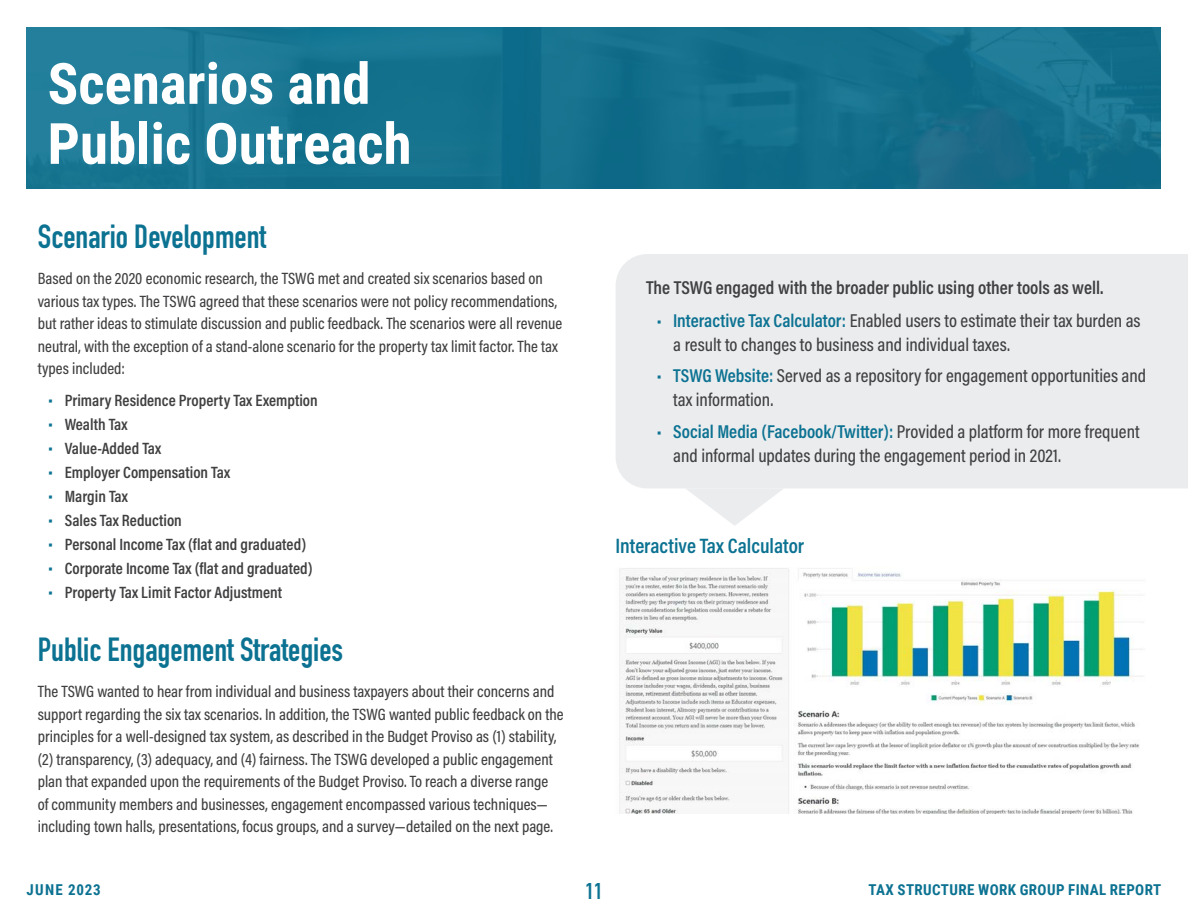
<style>
.page{position:relative;width:1188px;height:918px;background:#fff}
.page>*{position:absolute;margin:0;border:0;box-sizing:border-box;transform-origin:0 0}
.t1{font:700 57px/60px "Roboto Condensed";color:#fff}
.Body_Text_Head{font:700 33px "DIN Condensed";color:#0c7292}
.t2{font:700 22.5px "DIN Condensed";color:#0c7292}
.Body_Text{font:600 21px "Acumin Pro Cond";color:#0c7292}
.t3{font:500 18.75px/24px "Acumin Pro Cond";color:#404042}
.Body_Text-2{font:600 18.75px "Acumin Pro Cond";color:#404042}
.Body_Text-3{font:500 16.5px/22.5px "Acumin Pro Cond";color:#404042}
.t4{font:600 16.5px "Acumin Pro Cond";color:#404042}
.t5{font:700 15px "Roboto Condensed";letter-spacing:.025em;color:#0c7292}
.t6{font:700 15px "Roboto Condensed";letter-spacing:.07em;color:#0c7292}
.s1{font-weight:500;font-size:19.5px;color:#0c7292}
.s2{font-size:19.5px;color:#0c7292}
.s3{font-weight:600;color:#0c7292}
</style>
<div class="page">
<img style="left:26px;top:27px;width:1135px;height:162px">
<img style="left:619px;top:568px;width:524px;height:245px">
<div style="left:616px;top:254px;width:572px;height:234px;background:#ebecee"></div>
<svg style="left:685px;top:488px;width:99px;height:38px"></svg>
<p class="t1" style="left:48px;top:51px;width:366px">Scenarios and<br>Public Outreach</p>
<p class="Body_Text_Head" style="left:38px;top:214px;width:230px">Scenario Development</p>
<p class="Body_Text-3" style="left:38px;top:267px;width:526px">Based on the 2020 economic research, the TSWG met and created six scenarios based on various tax types. The TSWG agreed that these scenarios were not policy recommendations, but rather ideas to stimulate discussion and public feedback. The scenarios were all revenue neutral, with the exception of a stand-alone scenario for the property tax limit factor. The tax types included:</p>
<p class="t4" style="left:48px;top:389px;width:271px"><span class="s1">•</span> Primary Residence Property Tax Exemption</p>
<p class="t4" style="left:48px;top:413px;width:81px"><span class="s1">•</span> Wealth Tax</p>
<p class="t4" style="left:48px;top:437px;width:114px"><span class="s1">•</span> Value-Added Tax</p>
<p class="t4" style="left:48px;top:461px;width:183px"><span class="s1">•</span> Employer Compensation Tax</p>
<p class="t4" style="left:48px;top:485px;width:81px"><span class="s1">•</span> Margin Tax</p>
<p class="t4" style="left:48px;top:509px;width:135px"><span class="s1">•</span> Sales Tax Reduction</p>
<p class="t4" style="left:48px;top:533px;width:259px"><span class="s1">•</span> Personal Income Tax (flat and graduated)</p>
<p class="t4" style="left:48px;top:557px;width:266px"><span class="s1">•</span> Corporate Income Tax (flat and graduated)</p>
<p class="t4" style="left:48px;top:581px;width:235px"><span class="s1">•</span> Property Tax Limit Factor Adjustment</p>
<p class="Body_Text_Head" style="left:38px;top:628px;width:307px">Public Engagement Strategies</p>
<p class="Body_Text-3" style="left:38px;top:680px;width:527px">The TSWG wanted to hear from individual and business taxpayers about their concerns and support regarding the six tax scenarios. In addition, the TSWG wanted public feedback on the principles for a well-designed tax system, as described in the Budget Proviso as (1) stability, (2) transparency, (3) adequacy, and (4) fairness. The TSWG developed a public engagement plan that expanded upon the requirements of the Budget Proviso. To reach a diverse range<br>of community members and businesses, engagement encompassed various techniques— including town halls, presentations, focus groups, and a survey—detailed on the next page.</p>
<p class="Body_Text-2" style="left:646px;top:275px;width:459px">The TSWG engaged with the broader public using other tools as well.</p>
<p class="t3" style="left:673px;top:308px;width:469px;text-indent:-16px"><span class="s2">•</span> <span class="s3">Interactive Tax Calculator:</span> Enabled users to estimate their tax burden as a result to changes to business and individual taxes.</p>
<p class="t3" style="left:673px;top:363px;width:474px;text-indent:-16px"><span class="s2">•</span> <span class="s3">TSWG Website:</span> Served as a repository for engagement opportunities and tax information.</p>
<p class="t3" style="left:673px;top:419px;width:468px;text-indent:-16px"><span class="s2">•</span> <span class="s3">Social Media (Facebook/Twitter):</span> Provided a platform for more frequent and informal updates during the engagement period in 2021.</p>
<p class="Body_Text" style="left:616px;top:532px;width:190px">Interactive Tax Calculator</p>
<p class="t6" style="left:27px;top:879px;width:76px">JUNE 2023</p>
<h3 class="t2" style="left:586px;top:876px;width:18px">11</h3>
<p class="t5" style="left:869px;top:879px;width:294px">TAX STRUCTURE WORK GROUP FINAL REPORT</p>
</div>
